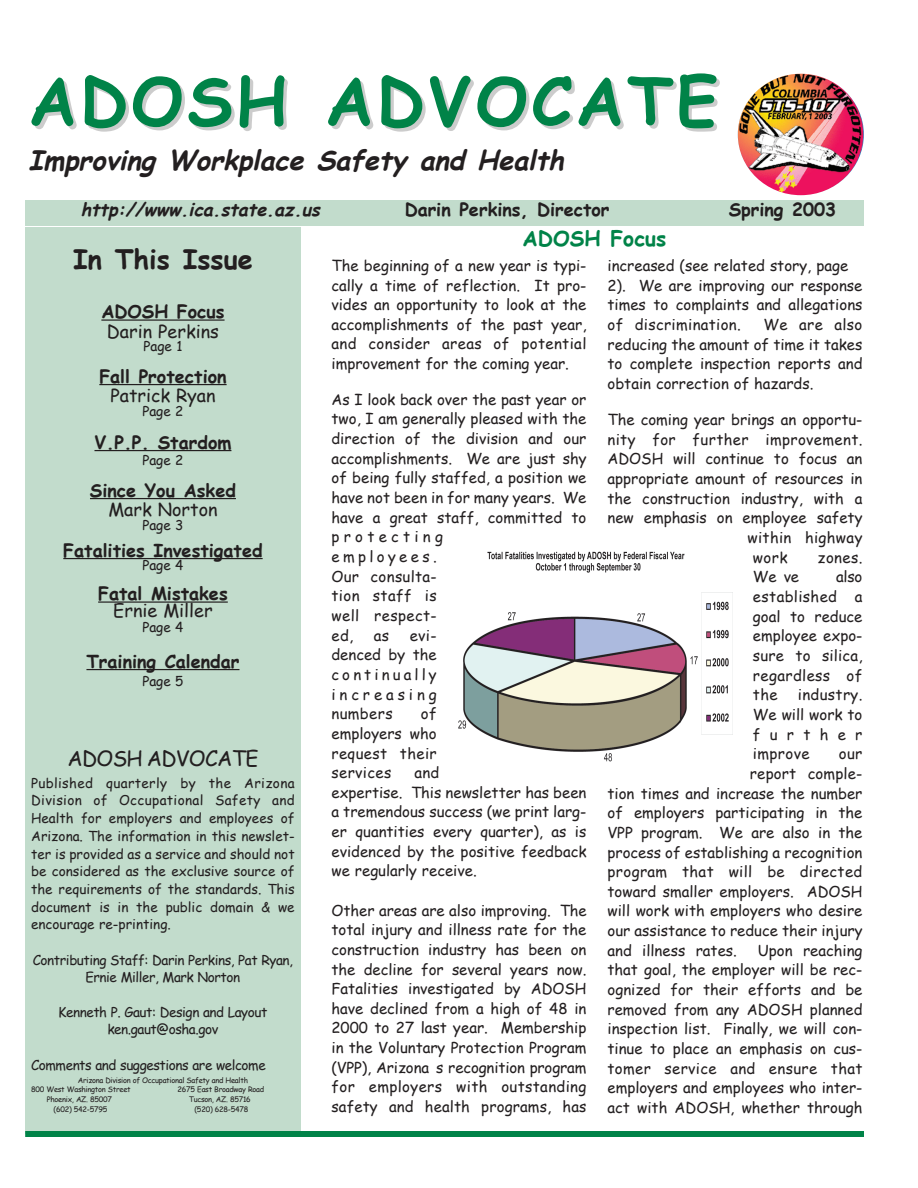
<style>
.page{position:relative;width:918px;height:1188px;background:#fff}
.page>*{position:absolute;margin:0;border:0;box-sizing:border-box;transform-origin:0 0}
.t1{font:700 66px "Comic Sans MS";letter-spacing:.05em;color:#008348}
.t2{font:italic 700 27px "Comic Sans MS";color:#231f20}
.t3{font:700 27px "Comic Sans MS";color:#231f20}
.t4{font:21px "Comic Sans MS";letter-spacing:-.03em;color:#231f20}
.t5{font:700 21px "Comic Sans MS";color:#008348}
.t6{font:700 18px "Comic Sans MS";color:#231f20}
.t7{font:18px "Comic Sans MS";color:#231f20}
.t8{font:italic 700 18px "Comic Sans MS";color:#231f20}
.t9{font:15px/19.6px "Comic Sans MS";color:#231f20;text-align:justify}
.t10{font:15px "Comic Sans MS";letter-spacing:.025em;color:#231f20}
.t11{font:13.5px/17.7px "Comic Sans MS";letter-spacing:-.03em;color:#231f20;text-align:center}
.t12{font:7.5px/9.9px "Comic Sans MS";letter-spacing:-.03em;color:#231f20}
</style>
<div class="page">
<div style="left:25px;top:228px;width:276px;height:516px;background:#c2dccc"></div>
<hr style="left:101px;top:319px;width:124px;height:2px;background:#231f20">
<hr style="left:99px;top:384px;width:128px;height:1px;background:#231f20">
<hr style="left:94px;top:450px;width:137px;height:1px;background:#231f20">
<hr style="left:90px;top:498px;width:146px;height:1px;background:#231f20">
<hr style="left:63px;top:558px;width:200px;height:1px;background:#231f20">
<hr style="left:98px;top:601px;width:130px;height:2px;background:#231f20">
<hr style="left:86px;top:669px;width:153px;height:1px;background:#231f20">
<div style="left:25px;top:200px;width:839px;height:25px;background:#c2dccc"></div>
<div style="left:25px;top:743px;width:276px;height:391px;background:#c2dccc"></div>
<img style="left:458px;top:551px;width:274px;height:211px">
<img style="left:738px;top:74px;width:126px;height:121px;border-radius:50%">
<div style="left:25px;top:1131px;width:839px;height:6px;background:#008348"></div>
<h1 class="t1" style="left:28px;top:52px;width:691px">ADOSH ADVOCATE</h1>
<h2 class="t2" style="left:28px;top:140px;width:545px">Improving Workplace Safety and Health</h2>
<p class="t8" style="left:81px;top:196px;width:246px">http://www.ica.state.az.us</p>
<p class="t6" style="left:405px;top:196px;width:206px">Darin Perkins, Director</p>
<p class="t6" style="left:729px;top:196px;width:109px">Spring 2003</p>
<h2 class="t3" style="left:73px;top:239px;width:181px">In This Issue</h2>
<p class="t6" style="left:101px;top:298px;width:125px">ADOSH Focus</p>
<p class="t7" style="left:107px;top:318px;width:114px">Darin Perkins</p>
<p class="t11" style="left:143px;top:337px;width:41px">Page 1</p>
<p class="t6" style="left:99px;top:363px;width:129px">Fall Protection</p>
<p class="t7" style="left:110px;top:382px;width:106px">Patrick Ryan</p>
<p class="t11" style="left:142px;top:402px;width:43px">Page 2</p>
<p class="t6" style="left:94px;top:429px;width:138px">V.P.P. Stardom</p>
<p class="t11" style="left:142px;top:451px;width:43px">Page 2</p>
<p class="t6" style="left:90px;top:477px;width:147px">Since You Asked</p>
<p class="t7" style="left:108px;top:496px;width:111px">Mark Norton</p>
<p class="t11" style="left:142px;top:516px;width:43px">Page 3</p>
<p class="t6" style="left:63px;top:537px;width:201px">Fatalities Investigated</p>
<p class="t11" style="left:142px;top:556px;width:43px">Page 4</p>
<p class="t6" style="left:98px;top:580px;width:131px">Fatal Mistakes</p>
<p class="t7" style="left:113px;top:597px;width:101px">Ernie Miller</p>
<p class="t11" style="left:142px;top:618px;width:43px">Page 4</p>
<p class="t6" style="left:86px;top:648px;width:155px">Training Calendar</p>
<p class="t11" style="left:142px;top:672px;width:43px">Page 5</p>
<h3 class="t4" style="left:67px;top:743px;width:193px">ADOSH ADVOCATE</h3>
<p class="t11" style="left:31px;top:774px;width:265px;text-align:justify">Published quarterly by the Arizona Division of Occupational Safety and Health for employers and employees of Arizona. The information in this newslet&shy;ter is provided as a service and should not be considered as the exclusive source of the requirements of the standards. This document is in the public domain &amp; we encourage re-printing.</p>
<p class="t11" style="left:33px;top:950px;width:262px">Contributing Staff: Darin Perkins, Pat Ryan,<br>Ernie Miller, Mark Norton</p>
<p class="t11" style="left:58px;top:1002px;width:211px">Kenneth P. Gaut: Design and Layout ken.gaut@osha.gov</p>
<p class="t11" style="left:31px;top:1055px;width:236px">Comments and suggestions are welcome</p>
<p class="t12" style="left:31px;top:1075px;width:218px;text-indent:47px">Arizona Division of Occupational Safety and Health<br>800 West Washington Street</p>
<p class="t12" style="left:178px;top:1084px;width:88px">2675 East Broadway Road</p>
<p class="t12" style="left:47px;top:1094px;width:67px">Phoenix, AZ. 85007</p>
<p class="t12" style="left:189px;top:1094px;width:63px">Tucson, AZ. 85716</p>
<p class="t12" style="left:54px;top:1104px;width:55px">(602) 542-5795</p>
<p class="t12" style="left:194px;top:1104px;width:55px">(520) 628-5478</p>
<h3 class="t5" style="left:523px;top:223px;width:145px">ADOSH Focus</h3>
<p class="t9" style="left:332px;top:255px;width:257px">The beginning of a new year is typi&shy;cally a time of reflection. It pro&shy;vides an opportunity to look at the accomplishments of the past year, and consider areas of potential improvement for the coming year.</p>
<p class="t9" style="left:332px;top:389px;width:257px;text-align:left">As I look back over the past year or two, I am generally pleased with the direction of the division and our accomplishments. We are just shy of being fully staffed, a position we have not been in for many years. We have a great staff, committed to protecting<br>employees.<br>Our consulta-<br>tion staff is<br>well respect-<br>ed,</p>
<p class="t9" style="left:608px;top:255px;width:256px;text-align:left">increased (see related story, page<br>2). We are improving our response times to complaints and allegations of discrimination.</p>
<p class="t9" style="left:608px;top:314px;width:257px;text-indent:156px">We are also reducing the amount of time it takes to complete inspection reports and obtain correction of hazards.</p>
<p class="t9" style="left:608px;top:409px;width:257px">The coming year brings an opportu-</p>
<p class="t10" style="left:608px;top:428px;width:257px">nity for further improvement.</p>
<p class="t9" style="left:608px;top:449px;width:256px">ADOSH will continue to focus an</p>
<p class="t9" style="left:608px;top:468px;width:257px">appropriate amount of resources in</p>
<p class="t9" style="left:608px;top:488px;width:256px">the construction industry, with a</p>
<p class="t9" style="left:608px;top:508px;width:257px">new emphasis on employee safety</p>
<p class="t10" style="left:747px;top:527px;width:117px">within highway</p>
<p class="t9" style="left:753px;top:547px;width:36px">work</p>
<p class="t9" style="left:818px;top:547px;width:46px">zones.</p>
<p class="t9" style="left:753px;top:567px;width:48px">We ve</p>
<p class="t9" style="left:753px;top:567px;width:111px;text-indent:83px">also established a goal to reduce employee expo&shy;sure to silica, regardless of the</p>
<p class="t9" style="left:332px;top:625px;width:107px;text-indent:78px">evi&shy;denced by the continually increasing numbers</p>
<p class="t9" style="left:374px;top:625px;width:17px">as</p>
<p class="t9" style="left:753px;top:685px;width:111px;text-indent:45px">industry.<br>We will work to further improve</p>
<p class="t9" style="left:332px;top:703px;width:107px;text-indent:89px">of employers who request their services</p>
<p class="t9" style="left:839px;top:744px;width:25px">our</p>
<p class="t9" style="left:750px;top:763px;width:114px">report comple-</p>
<p class="t9" style="left:608px;top:783px;width:257px">tion times and increase the number</p>
<p class="t9" style="left:608px;top:802px;width:256px">of employers participating in the</p>
<p class="t9" style="left:608px;top:822px;width:256px">VPP program. We are also in the</p>
<p class="t9" style="left:608px;top:842px;width:257px">process of establishing a recognition</p>
<p class="t10" style="left:608px;top:861px;width:256px">program that will be directed</p>
<p class="t9" style="left:608px;top:881px;width:257px">toward smaller employers. ADOSH</p>
<p class="t9" style="left:608px;top:901px;width:257px">will work with employers who desire</p>
<p class="t9" style="left:608px;top:920px;width:257px">our assistance to reduce their injury</p>
<p class="t9" style="left:608px;top:940px;width:131px">and illness rates.</p>
<p class="t9" style="left:332px;top:762px;width:257px;text-align:left;text-indent:83px">and<br>expertise. This newsletter has been a tremendous success (we print larg&shy;er quantities every quarter), as is evidenced by the positive feedback we regularly receive.</p>
<p class="t9" style="left:332px;top:900px;width:257px">Other areas are also improving. The total injury and illness rate for the construction industry has been on the decline for several years now.<br>Fatalities investigated by ADOSH have declined from a high of 48 in 2000 to 27 last year. Membership in the Voluntary Protection Program (VPP), Arizona s recognition program for employers with outstanding safety and health programs, has</p>
<p class="t9" style="left:608px;top:940px;width:257px;text-indent:150px">Upon reaching that goal, the employer will be rec&shy;ognized for their efforts and be removed from any ADOSH planned inspection list. Finally, we will con&shy;tinue to place an emphasis on cus&shy;tomer service and ensure that employers and employees who inter&shy;act with ADOSH, whether through</p>
</div>
